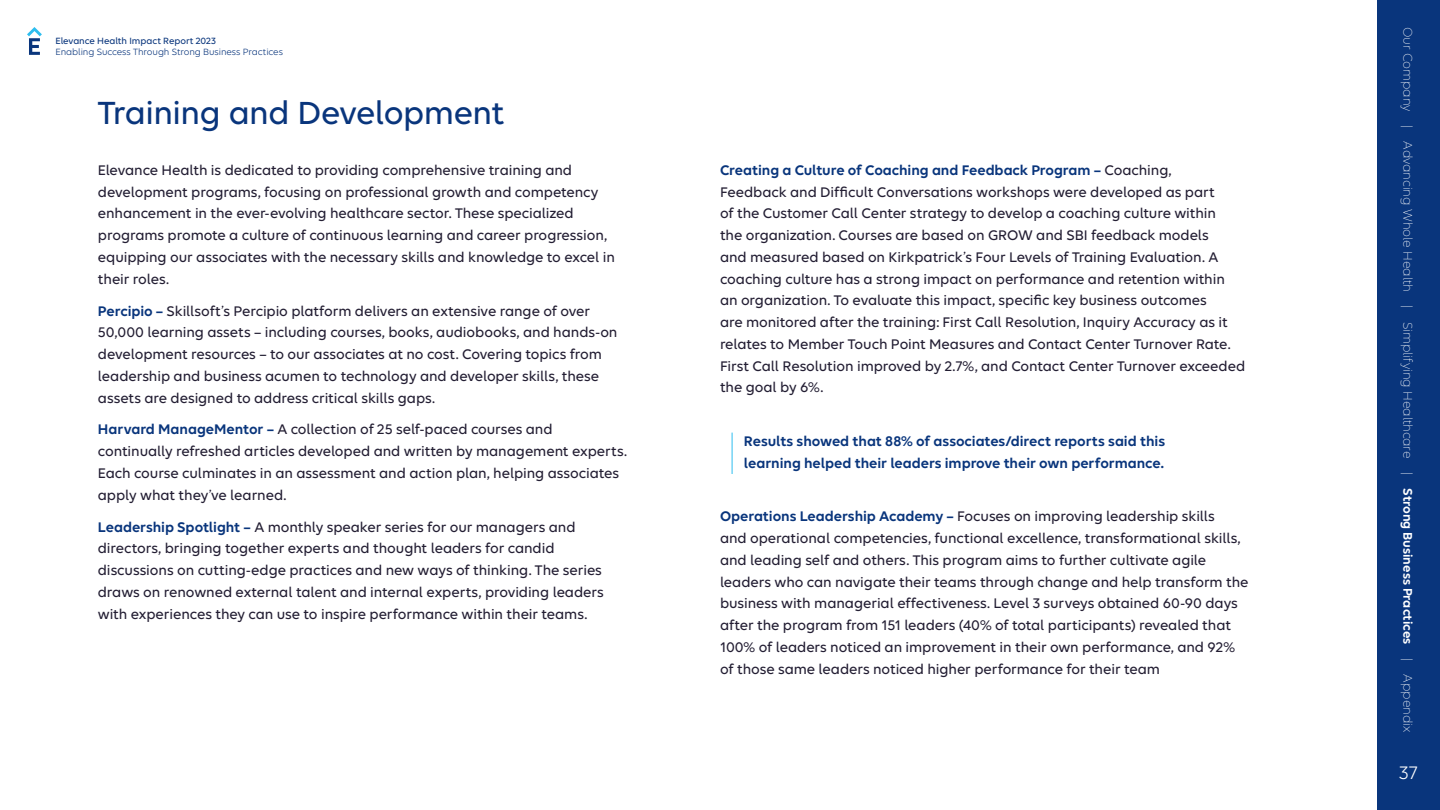
<style>
.page{position:relative;width:1440px;height:810px;background:#fff}
.page>*{position:absolute;margin:0;border:0;box-sizing:border-box;transform-origin:0 0}
.t1{font:500 34.5px "Elevance Sans";letter-spacing:-.015em;color:#09357c}
.t2{font:19.5px "Elevance Sans";color:#fff}
.t3{font:500 15px/21.8px "Elevance Sans";letter-spacing:-.005em;color:#231e33}
.t4{font:600 15px/21.8px "Elevance Sans";letter-spacing:-.005em;color:#09357c}
.t5{font:300 13.5px "Elevance Sans";letter-spacing:-.01em;color:#fff}
.t6{font:9.75px "Elevance Sans";letter-spacing:-.005em;color:#09357c}
.t7{font:500 9.75px "Elevance Sans";letter-spacing:-.005em;color:#09357c}
.s1{font-weight:600;color:#09357c}
.s2{font-weight:600}
</style>
<div class="page">
<div style="left:1377px;top:0;width:63px;height:810px;background:#09357c"></div>
<svg style="left:27px;top:27px;width:15px;height:28px"></svg>
<hr style="left:732px;top:433px;width:1px;height:41px;background:#2ebeef">
<p class="t7" style="left:56px;top:35px;width:162px">Elevance Health Impact Report 2023</p>
<p class="t6" style="left:56px;top:46px;width:229px">Enabling Success Through Strong Business Practices</p>
<h1 class="t1" style="left:98px;top:91px;width:408px">Training and Development</h1>
<p class="t3" style="left:98px;top:158px;width:519px">Elevance Health is dedicated to providing comprehensive training and development programs, focusing on professional growth and competency enhancement in the ever-evolving healthcare sector. These specialized programs promote a culture of continuous learning and career progression, equipping our associates with the necessary skills and knowledge to excel in their roles.</p>
<p class="t3" style="left:98px;top:299px;width:521px"><span class="s1">Percipio –</span> Skillsoft’s Percipio platform delivers an extensive range of over 50,000 learning assets – including courses, books, audiobooks, and hands-on development resources – to our associates at no cost. Covering topics from leadership and business acumen to technology and developer skills, these assets are designed to address critical skills gaps.</p>
<p class="t3" style="left:98px;top:418px;width:531px"><span class="s1">Harvard ManageMentor –</span> A collection of 25 self-paced courses and continually refreshed articles developed and written by management experts.<br>Each course culminates in an assessment and action plan, helping associates apply what they’ve learned.</p>
<p class="t3" style="left:98px;top:515px;width:507px"><span class="s1">Leadership Spotlight –</span> A monthly speaker series for our managers and directors, bringing together experts and thought leaders for candid discussions on cutting-edge practices and new ways of thinking. The series draws on renowned external talent and internal experts, providing leaders with experiences they can use to inspire performance within their teams.</p>
<p class="t3" style="left:720px;top:158px;width:527px"><span class="s1">Creating a Culture of Coaching and Feedback Program –</span> Coaching,<br>Feedback and Difficult Conversations workshops were developed as part<br>of the Customer Call Center strategy to develop a coaching culture within<br>the organization. Courses are based on GROW and SBI feedback models<br>and measured based on Kirkpatrick’s Four Levels of Training Evaluation. A coaching culture has a strong impact on performance and retention within an organization. To evaluate this impact, specific key business outcomes<br>are monitored after the training: First Call Resolution, Inquiry Accuracy as it relates to Member Touch Point Measures and Contact Center Turnover Rate.<br>First Call Resolution improved by 2.7%, and Contact Center Turnover exceeded the goal by 6%.</p>
<p class="t4" style="left:744px;top:430px;width:423px">Results showed that 88% of associates/direct reports said this learning helped their leaders improve their own performance.</p>
<p class="t3" style="left:720px;top:505px;width:530px"><span class="s1">Operations Leadership Academy –</span> Focuses on improving leadership skills<br>and operational competencies, functional excellence, transformational skills, and leading self and others. This program aims to further cultivate agile leaders who can navigate their teams through change and help transform the business with managerial effectiveness. Level 3 surveys obtained 60-90 days after the program from 151 leaders (40% of total participants) revealed that 100% of leaders noticed an improvement in their own performance, and 92% of those same leaders noticed higher performance for their team</p>
<p class="t5" style="left:1416px;top:27px;width:707px;rotate:90deg">Our Company | Advancing Whole Health | Simplifying Healthcare | <span class="s2">Strong Business Practices</span> | Appendix</p>
<h2 class="t2" style="left:1399px;top:761px;width:20px">37</h2>
</div>
